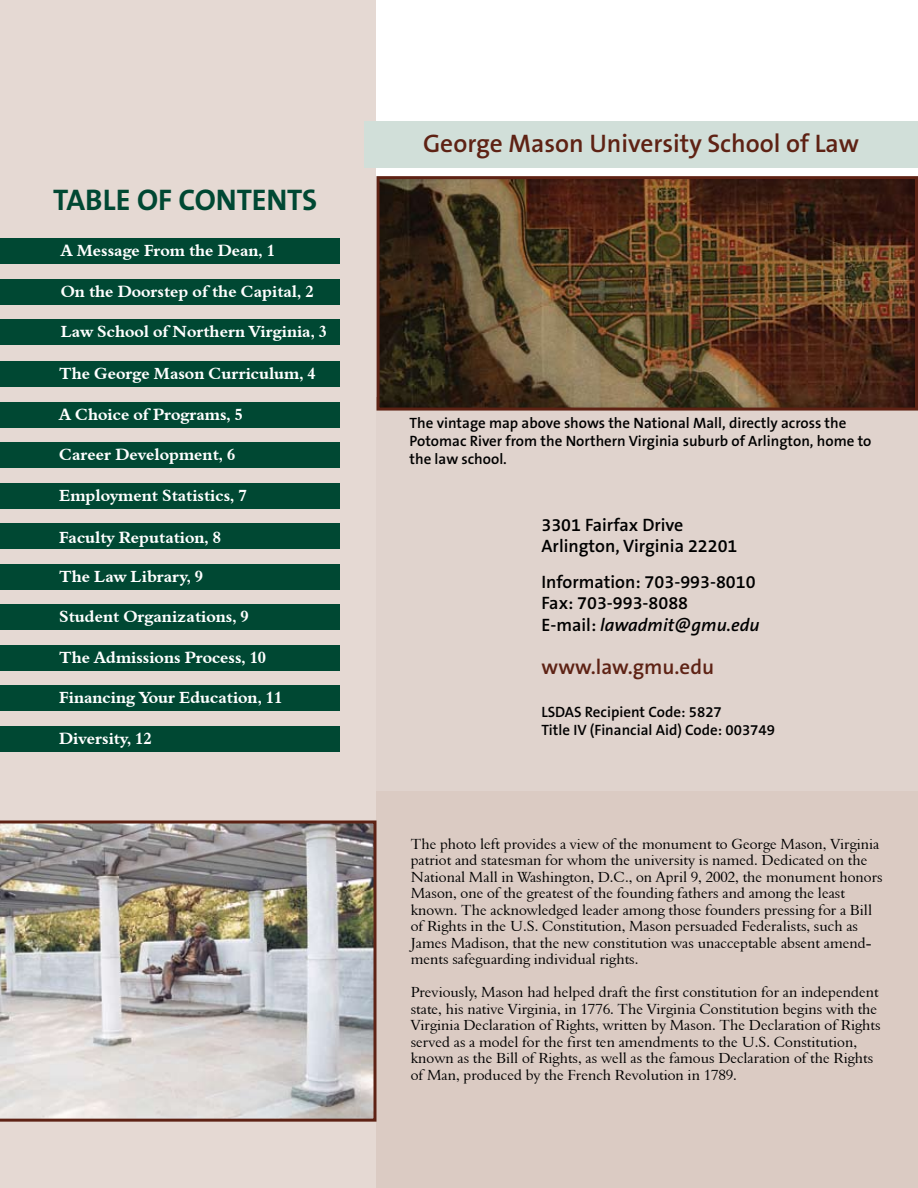
<style>
.page{position:relative;width:918px;height:1188px;background:#fff}
.page>*{position:absolute;margin:0;border:0;box-sizing:border-box;transform-origin:0 0}
.t1{font:700 30px "The Sans B7";letter-spacing:-.005em;color:#004833}
.t2{font:600 25.5px "The Sans B6";color:#5e2214}
.t3{font:600 21px "The Sans B6";color:#5e2214}
.t4{font:600 18px/21.6px "The Sans B6";color:#000}
.t5{font:16.5px "Aldine 401 BT Bold A";color:#fff}
.t6{font:15px/16.5px "Aldine 401 BT Roman A";color:#000}
.t7{font:600 15px/18px "The Sans B6";color:#000}
.s1{font-style:italic}
</style>
<div class="page">
<div style="left:370px;top:787px;width:548px;height:401px;background:#dbcbc3"></div>
<div style="left:368px;top:397px;width:550px;height:394px;background:#e0d3cd"></div>
<div style="left:0;top:0;width:376px;height:1188px;background:#e5d9d3"></div>
<div style="left:0;top:362px;width:340px;height:25px;background:#004833"></div>
<div style="left:0;top:402px;width:340px;height:26px;background:#004833"></div>
<div style="left:0;top:443px;width:340px;height:25px;background:#004833"></div>
<div style="left:0;top:483px;width:340px;height:26px;background:#004833"></div>
<div style="left:0;top:524px;width:340px;height:25px;background:#004833"></div>
<div style="left:0;top:564px;width:340px;height:26px;background:#004833"></div>
<div style="left:0;top:605px;width:340px;height:25px;background:#004833"></div>
<div style="left:0;top:645px;width:340px;height:26px;background:#004833"></div>
<div style="left:0;top:239px;width:340px;height:25px;background:#004833"></div>
<div style="left:0;top:279px;width:340px;height:26px;background:#004833"></div>
<div style="left:0;top:320px;width:340px;height:25px;background:#004833"></div>
<div style="left:0;top:686px;width:340px;height:25px;background:#004833"></div>
<div style="left:0;top:726px;width:340px;height:26px;background:#004833"></div>
<img style="left:0;top:820px;width:376px;height:302px">
<div style="left:364px;top:121px;width:554px;height:47px;background:#d1dfd9"></div>
<img style="left:380px;top:180px;width:534px;height:227px">
<div style="left:376px;top:176px;width:542px;height:235px;border:3px solid #5e2214"></div>
<h1 class="t1" style="left:53px;top:184px;width:266px">TABLE OF CONTENTS</h1>
<p class="t5" style="left:61px;top:241px;width:216px">A Message From the Dean, 1</p>
<p class="t5" style="left:61px;top:281px;width:254px">On the Doorstep of the Capital, 2</p>
<p class="t5" style="left:61px;top:322px;width:268px">Law School of Northern Virginia, 3</p>
<p class="t5" style="left:59px;top:364px;width:258px">The George Mason Curriculum, 4</p>
<p class="t5" style="left:59px;top:404px;width:185px">A Choice of Programs, 5</p>
<p class="t5" style="left:59px;top:445px;width:177px">Career Development, 6</p>
<p class="t5" style="left:59px;top:485px;width:189px">Employment Statistics, 7</p>
<p class="t5" style="left:59px;top:527px;width:163px">Faculty Reputation, 8</p>
<p class="t5" style="left:59px;top:566px;width:145px">The Law Library, 9</p>
<p class="t5" style="left:59px;top:607px;width:191px">Student Organizations, 9</p>
<p class="t5" style="left:59px;top:647px;width:208px">The Admissions Process, 10</p>
<p class="t5" style="left:59px;top:688px;width:224px">Financing Your Education, 11</p>
<p class="t5" style="left:59px;top:728px;width:94px">Diversity, 12</p>
<h2 class="t2" style="left:423px;top:130px;width:438px">George Mason University School of Law</h2>
<p class="t7" style="left:410px;top:414px;width:463px">The vintage map above shows the National Mall, directly across the<br>Potomac River from the Northern Virginia suburb of Arlington, home to the law school.</p>
<p class="t4" style="left:542px;top:514px;width:198px">3301 Fairfax Drive<br>Arlington, Virginia 22201</p>
<p class="t4" style="left:542px;top:571px;width:220px">Information: 703-993-8010<br>Fax: 703-993-8088<br>E-mail: <span class="s1">lawadmit@gmu.edu</span></p>
<h3 class="t3" style="left:542px;top:656px;width:174px">www.law.gmu.edu</h3>
<p class="t7" style="left:542px;top:704px;width:235px">LSDAS Recipient Code: 5827<br>Title IV (Financial Aid) Code: 003749</p>
<p class="t6" style="left:411px;top:835px;width:473px">The photo left provides a view of the monument to George Mason, Virginia patriot and statesman for whom the university is named. Dedicated on the National Mall in Washington, D.C., on April 9, 2002, the monument honors Mason, one of the greatest of the founding fathers and among the least known. The acknowledged leader among those founders pressing for a Bill of Rights in the U.S. Constitution, Mason persuaded Federalists, such as James Madison, that the new constitution was unacceptable absent amend&shy;ments safeguarding individual rights.</p>
<p class="t6" style="left:411px;top:984px;width:471px">Previously, Mason had helped draft the first constitution for an independent state, his native Virginia, in 1776. The Virginia Constitution begins with the Virginia Declaration of Rights, written by Mason. The Declaration of Rights served as a model for the first ten amendments to the U.S. Constitution, known as the Bill of Rights, as well as the famous Declaration of the Rights of Man, produced by the French Revolution in 1789.</p>
</div>
